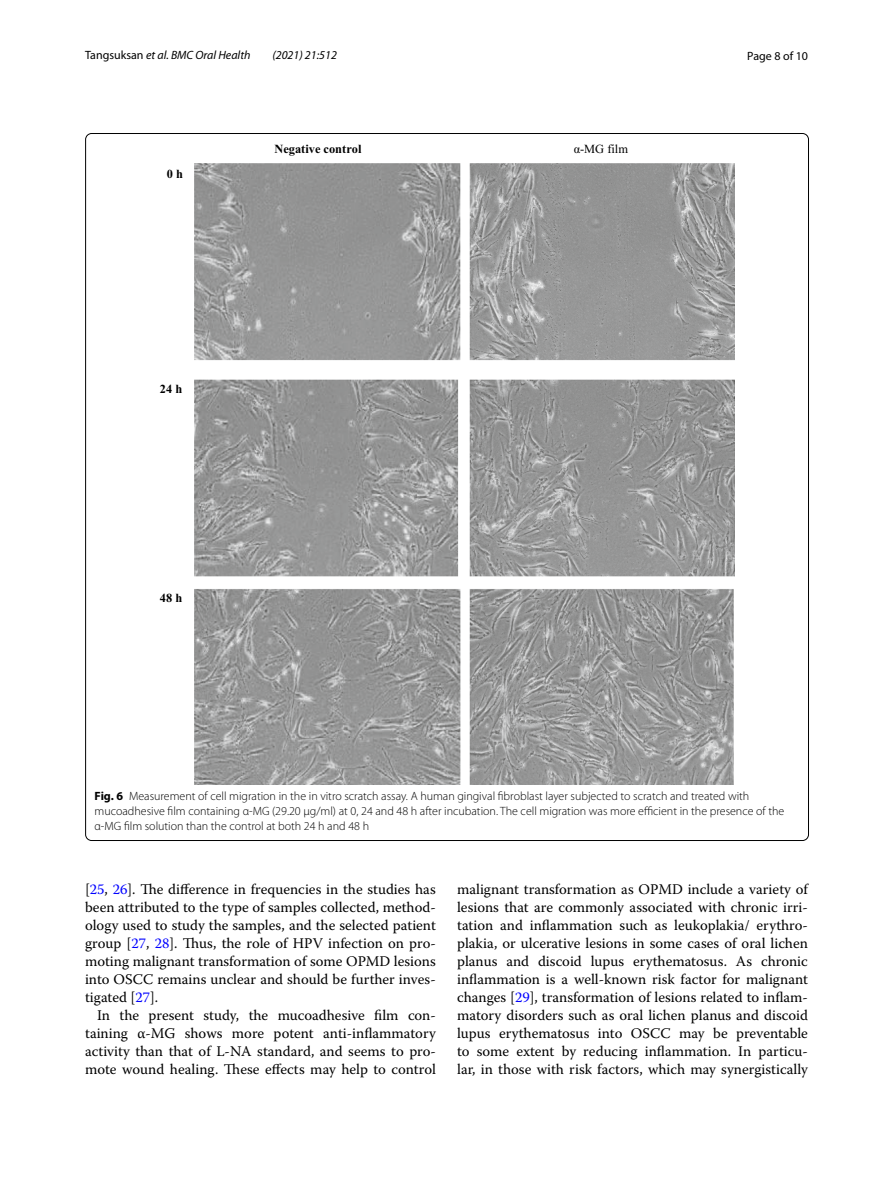
<style>
.page{position:relative;width:893px;height:1187px;background:#fff}
.page>*{position:absolute;margin:0;border:0;box-sizing:border-box;transform-origin:0 0}
.t1{font:14.7px/18px "Warnock Pro";color:#000;text-align:justify}
.t2{font:700 12.45px "Times New Roman";color:#000}
.t3{font:12.45px "Times New Roman";color:#000}
.t4{font:300 12px/15px "Myriad Pro";color:#000}
.t5{font:italic 12px "Myriad Pro";color:#000}
.t6{font:12px "Myriad Pro";color:#000}
.s1{font-style:normal}
.s2{font-weight:700}
.s3{color:#00f}
</style>
<div class="page">
<img style="left:195px;top:163px;width:539px;height:621px">
<p class="t5" style="left:85px;top:48px;width:167px"><span class="s1">Tangsuksan</span> et al. BMC Oral Health</p>
<p class="t5" style="left:272px;top:48px;width:66px">(2021) 21:512</p>
<p class="t6" style="left:747px;top:48px;width:62px">Page 8 of 10</p>
<p class="t2" style="left:167px;top:165px;width:18px">0 h</p>
<p class="t2" style="left:160px;top:380px;width:24px">24 h</p>
<p class="t2" style="left:160px;top:589px;width:24px">48 h</p>
<p class="t2" style="left:274px;top:140px;width:89px">Negative control</p>
<p class="t3" style="left:574px;top:140px;width:56px">α-MG film</p>
<p class="t4" style="left:95px;top:788px;width:691px"><span class="s2">Fig. 6</span> Measurement of cell migration in the in vitro scratch assay. A human gingival fibroblast layer subjected to scratch and treated with mucoadhesive film containing α-MG (29.20 μg/ml) at 0, 24 and 48 h after incubation. The cell migration was more efficient in the presence of the α-MG film solution than the control at both 24 h and 48 h</p>
<p class="t1" style="left:85px;top:879px;width:352px">[<span class="s3">25</span>, <span class="s3">26</span>]. The difference in frequencies in the studies has been attributed to the type of samples collected, method&shy;ology used to study the samples, and the selected patient group [<span class="s3">27</span>, <span class="s3">28</span>]. Thus, the role of HPV infection on pro&shy;moting malignant transformation of some OPMD lesions into OSCC remains unclear and should be further inves&shy;tigated [<span class="s3">27</span>].</p>
<p class="t1" style="left:85px;top:1005px;width:352px;text-indent:12px">In the present study, the mucoadhesive film con&shy;taining α-MG shows more potent anti-inflammatory activity than that of L-NA standard, and seems to pro&shy;mote wound healing. These effects may help to control</p>
<p class="t1" style="left:457px;top:879px;width:352px">malignant transformation as OPMD include a variety of lesions that are commonly associated with chronic irri&shy;tation and inflammation such as leukoplakia/ erythro&shy;plakia, or ulcerative lesions in some cases of oral lichen planus and discoid lupus erythematosus. As chronic inflammation is a well-known risk factor for malignant changes [<span class="s3">29</span>], transformation of lesions related to inflam&shy;matory disorders such as oral lichen planus and discoid lupus erythematosus into OSCC may be preventable to some extent by reducing inflammation. In particu&shy;lar, in those with risk factors, which may synergistically</p>
</div>
